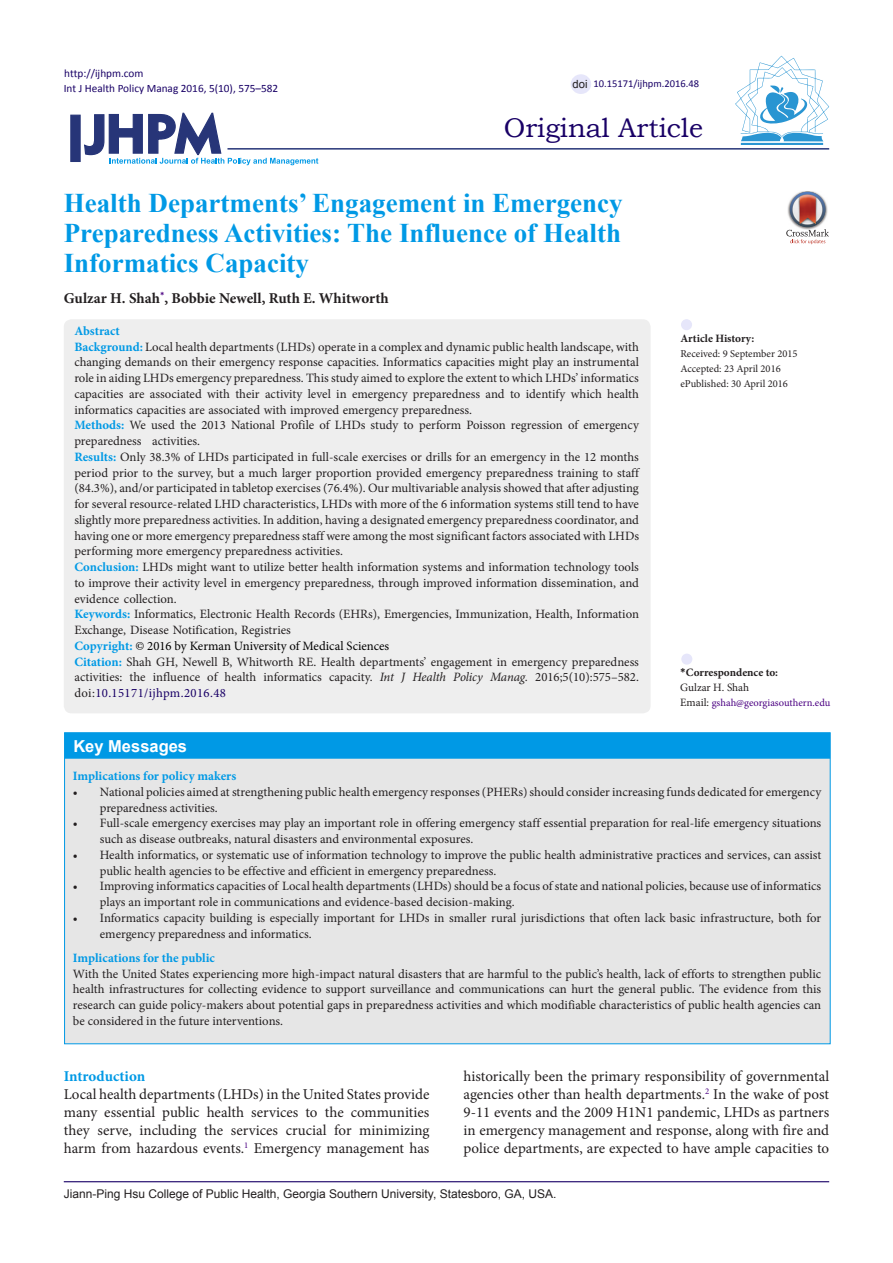
<style>
.page{position:relative;width:893px;height:1263px;background:#fff}
.page>*{position:absolute;margin:0;border:0;box-sizing:border-box;transform-origin:0 0}
.Default{font:700 27px/30px "Times New Roman";color:#0099e5;text-align:justify}
.t1{font:27px "Bookman Old Style";color:#190066}
.t2{font:700 16.5px "Arial";color:#fff}
.t3{font:15px/18px "Minion Pro";letter-spacing:-.005em;color:#231f20;text-align:justify}
.Default-2{font:700 15px "Minion Pro";letter-spacing:-.005em;color:#231f20}
.heading_2{font:700 15px "Minion Pro";letter-spacing:-.005em;color:#0099e5}
.Default-3{font:12.75px/15.8px "Minion Pro";color:#231f20}
.Default-4{font:700 12.75px "Minion Pro";color:#0099e5}
.Default-5{font:12.75px "Minion Pro";color:#000}
.t4{font:12px "Arial";color:#231f20}
.t5{font:11.25px "Calibri";color:#190066}
.t6{font:700 11.25px "Minion Pro";color:#231f20}
.t7{font:11.25px "Minion Pro";color:#231f20}
.t8{font:11.25px "Arial";color:#231f20}
.t9{font:10.5px "Minion Pro";color:#231f20}
.t10{font:10.5px "Minion Pro";color:#4b0082}
.t11{font:10.5px "Calibri";color:#190066}
.s1{font-weight:700;color:#0099e5}
.s2{font-style:italic}
.s3{color:#190066}
.s4{font-family:"Calibri"}
.s5{font-size:11.25px;color:#231f20}
</style>
<div class="page">
<svg style="left:84px;top:112px;width:234px;height:53px"></svg>
<div style="left:70px;top:115px;width:11px;height:47px;background:#273578;border:1px solid #273578"></div>
<hr style="left:227px;top:148px;width:602px;height:2px;background:#273578">
<div style="left:64px;top:319px;width:587px;height:394px;background:#eee;border-radius:8px"></div>
<div style="left:681px;top:654px;width:11px;height:11px;background:#e6e6fa;border-radius:50%"></div>
<div style="left:681px;top:319px;width:11px;height:11px;background:#e6e6fa;border-radius:50%"></div>
<hr style="left:64px;top:1181px;width:765px;height:1px;background:#190066">
<hr style="left:741px;top:143px;width:82px;height:2px;background:#2995d2">
<svg style="left:735px;top:56px;width:94px;height:85px"></svg>
<div style="left:571px;top:74px;width:20px;height:20px;background:#e6e6fa;border-radius:50%"></div>
<div style="left:64px;top:732px;width:766px;height:312px;background:#e6e6e6;border:1px solid #0099e5"></div>
<div style="left:65px;top:733px;width:765px;height:26px;background:#0099e5;border:2px solid #0099e5"></div>
<img style="left:801px;top:191px;width:13px;height:1px">
<svg style="left:786px;top:192px;width:43px;height:52px"></svg>
<p class="t5" style="left:64px;top:66px;width:81px">http://ijhpm.com</p>
<p class="t5" style="left:64px;top:81px;width:216px">Int J Health Policy Manag 2016, 5(10), 575–582</p>
<p class="t8" style="left:573px;top:76px;width:17px">doi</p>
<p class="t11" style="left:593px;top:77px;width:107px">10.15171/ijhpm.2016.48</p>
<p class="t1" style="left:504px;top:110px;width:201px">Original Article</p>
<p class="Default" style="left:64px;top:188px;width:560px">Health Departments’ Engagement in Emergency Preparedness Activities: The Influence of Health Informatics Capacity</p>
<p class="Default-2" style="left:64px;top:288px;width:326px">Gulzar H. Shah<sup>*</sup>, Bobbie Newell, Ruth E. Whitworth</p>
<p class="Default-4" style="left:74px;top:322px;width:47px">Abstract</p>
<p class="Default-3" style="left:74px;top:339px;width:566px;text-align:justify"><span class="s1">Background:</span> Local health departments (LHDs) operate in a complex and dynamic public health landscape, with changing demands on their emergency response capacities. Informatics capacities might play an instrumental role in aiding LHDs emergency preparedness. This study aimed to explore the extent to which LHDs’ informatics capacities are associated with their activity level in emergency preparedness and to identify which health informatics capacities are associated with improved emergency preparedness.</p>
<p class="Default-3" style="left:74px;top:418px;width:566px"><span class="s1">Methods:</span> We used the 2013 National Profile of LHDs study to perform Poisson regression of emergency preparedness activities.</p>
<p class="Default-3" style="left:74px;top:449px;width:566px;text-align:justify"><span class="s1">Results:</span> Only 38.3% of LHDs participated in full-scale exercises or drills for an emergency in the 12 months period prior to the survey, but a much larger proportion provided emergency preparedness training to staff (84.3%), and/or participated in tabletop exercises (76.4%). Our multivariable analysis showed that after adjusting for several resource-related LHD characteristics, LHDs with more of the 6 information systems still tend to have slightly more preparedness activities. In addition, having a designated emergency preparedness coordinator, and having one or more emergency preparedness staff were among the most significant factors associated with LHDs performing more emergency preparedness activities.</p>
<p class="Default-3" style="left:74px;top:559px;width:566px;text-align:justify"><span class="s1">Conclusion:</span> LHDs might want to utilize better health information systems and information technology tools to improve their activity level in emergency preparedness, through improved information dissemination, and evidence collection.</p>
<p class="Default-3" style="left:74px;top:607px;width:566px"><span class="s1">Keywords:</span> Informatics, Electronic Health Records (EHRs), Emergencies, Immunization, Health, Information<br>Exchange, Disease Notification, Registries</p>
<p class="Default-5" style="left:74px;top:637px;width:316px"><span class="s1">Copyright:</span> © 2016 by Kerman University of Medical Sciences</p>
<p class="Default-3" style="left:74px;top:654px;width:566px;text-align:justify"><span class="s1">Citation:</span> Shah GH, Newell B, Whitworth RE. Health departments’ engagement in emergency preparedness activities: the influence of health informatics capacity. <span class="s2">Int J Health Policy Manag.</span> 2016;5(10):575–582. doi:<span class="s3">10.15171/ijhpm.2016.48</span></p>
<p class="t6" style="left:680px;top:665px;width:99px"><span class="s4">*</span>Correspondence to:</p>
<p class="t6" style="left:680px;top:331px;width:76px">Article History:</p>
<p class="t9" style="left:680px;top:347px;width:119px">Received: 9 September 2015</p>
<p class="t9" style="left:680px;top:362px;width:102px">Accepted: 23 April 2016</p>
<p class="t9" style="left:680px;top:377px;width:109px">ePublished: 30 April 2016</p>
<p class="t7" style="left:680px;top:680px;width:71px">Gulzar H. Shah</p>
<p class="t10" style="left:680px;top:696px;width:152px"><span class="s5">Email:</span> gshah@georgiasouthern.edu</p>
<p class="t2" style="left:73px;top:735px;width:115px">Key Messages</p>
<p class="Default-4" style="left:73px;top:767px;width:165px">Implications for policy makers</p>
<p class="Default-3" style="left:100px;top:784px;width:723px;text-indent:-27px">• National policies aimed at strengthening public health emergency responses (PHERs) should consider increasing funds dedicated for emergency preparedness activities.</p>
<p class="Default-3" style="left:100px;top:815px;width:723px;text-indent:-27px">• Full-scale emergency exercises may play an important role in offering emergency staff essential preparation for real-life emergency situations such as disease outbreaks, natural disasters and environmental exposures.</p>
<p class="Default-3" style="left:100px;top:847px;width:723px;text-indent:-27px">• Health informatics, or systematic use of information technology to improve the public health administrative practices and services, can assist public health agencies to be effective and efficient in emergency preparedness.</p>
<p class="Default-3" style="left:100px;top:878px;width:723px;text-indent:-27px">• Improving informatics capacities of Local health departments (LHDs) should be a focus of state and national policies, because use of informatics plays an important role in communications and evidence-based decision-making.</p>
<p class="Default-3" style="left:100px;top:910px;width:723px;text-indent:-27px">• Informatics capacity building is especially important for LHDs in smaller rural jurisdictions that often lack basic infrastructure, both for emergency preparedness and informatics.</p>
<p class="Default-4" style="left:73px;top:949px;width:144px">Implications for the public</p>
<p class="Default-3" style="left:73px;top:966px;width:750px;text-align:justify">With the United States experiencing more high-impact natural disasters that are harmful to the public’s health, lack of efforts to strengthen public health infrastructures for collecting evidence to support surveillance and communications can hurt the general public. The evidence from this research can guide policy-makers about potential gaps in preparedness activities and which modifiable characteristics of public health agencies can be considered in the future interventions.</p>
<p class="heading_2" style="left:64px;top:1066px;width:83px">Introduction</p>
<p class="t3" style="left:64px;top:1086px;width:367px">Local health departments (LHDs) in the United States provide many essential public health services to the communities they serve, including the services crucial for minimizing harm from hazardous events.<sup>1</sup> Emergency management has</p>
<p class="t3" style="left:463px;top:1068px;width:367px">historically been the primary responsibility of governmental agencies other than health departments.<sup>2</sup> In the wake of post 9-11 events and the 2009 H1N1 pandemic, LHDs as partners in emergency management and response, along with fire and police departments, are expected to have ample capacities to</p>
<p class="t4" style="left:64px;top:1186px;width:494px">Jiann-Ping Hsu College of Public Health, Georgia Southern University, Statesboro, GA, USA.</p>
</div>
